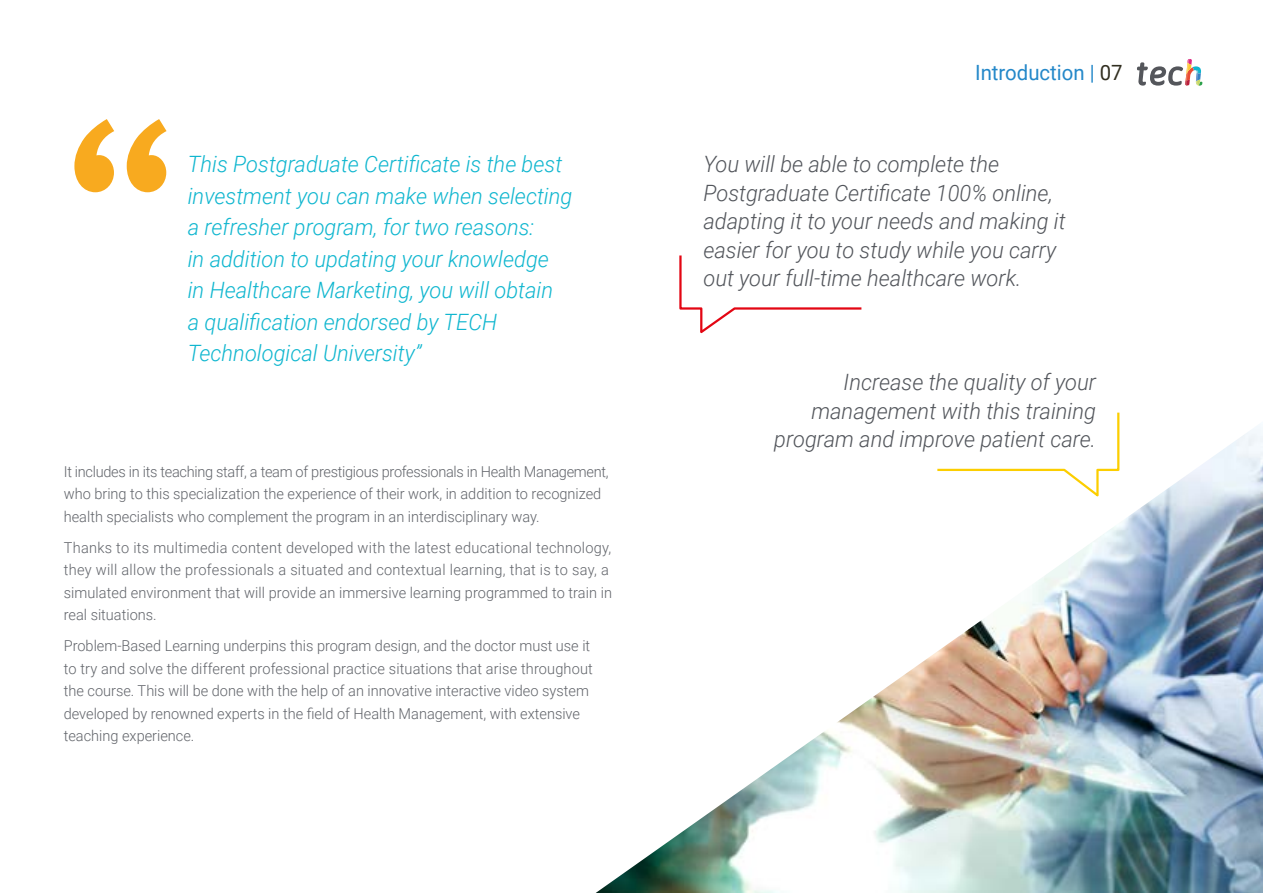
<style>
.page{position:relative;width:1263px;height:893px;background:#fff}
.page>*{position:absolute;margin:0;border:0;box-sizing:border-box;transform-origin:0 0}
.t1{font:italic 300 22.5px/28.5px "Roboto";color:#52555b;text-align:right}
.t2{font:italic 300 22.5px/31.5px "Roboto";color:#0fb6cf}
.t3{font:21px "Roboto";color:#2488c9}
.t4{font:300 15px/22.5px "Roboto";color:#61646a}
.t5{font:300 15px/22.5px "Roboto";letter-spacing:.02em;color:#61646a}
.s1{color:#312e20}
</style>
<div class="page">
<svg style="left:74px;top:119px;width:93px;height:73px"></svg>
<img style="left:596px;top:421px;width:667px;height:472px">
<svg style="left:679px;top:255px;width:183px;height:79px"></svg>
<svg style="left:1137px;top:59px;width:65px;height:27px"></svg>
<p class="t2" style="left:188px;top:147px;width:386px">This Postgraduate Certificate is the best investment you can make when selecting a refresher program, for two reasons:<br>in addition to updating your knowledge<br>in Healthcare Marketing, you will obtain<br>a qualification endorsed by TECH Technological University”</p>
<p class="t4" style="left:64px;top:460px;width:546px">It includes in its teaching staff, a team of prestigious professionals in Health Management, who bring to this specialization the experience of their work, in addition to recognized health specialists who complement the program in an interdisciplinary way.</p>
<p class="t5" style="left:64px;top:536px;width:550px">Thanks to its multimedia content developed with the latest educational technology, they will allow the professionals a situated and contextual learning, that is to say, a simulated environment that will provide an immersive learning programmed to train in real situations.</p>
<p class="t4" style="left:64px;top:634px;width:531px">Problem-Based Learning underpins this program design, and the doctor must use it to try and solve the different professional practice situations that arise throughout the course. This will be done with the help of an innovative interactive video system developed by renowned experts in the field of Health Management, with extensive teaching experience.</p>
<h2 class="t3" style="left:975px;top:57px;width:149px">Introduction | <span class="s1">07</span></h2>
<h1 class="t1" style="left:703px;top:149px;width:364px;text-align:left">You will be able to complete the Postgraduate Certificate 100% online, adapting it to your needs and making it easier for you to study while you carry out your full-time healthcare work.</h1>
<h1 class="t1" style="left:774px;top:367px;width:323px">Increase the quality of your management with this training program and improve patient care.</h1>
</div>
